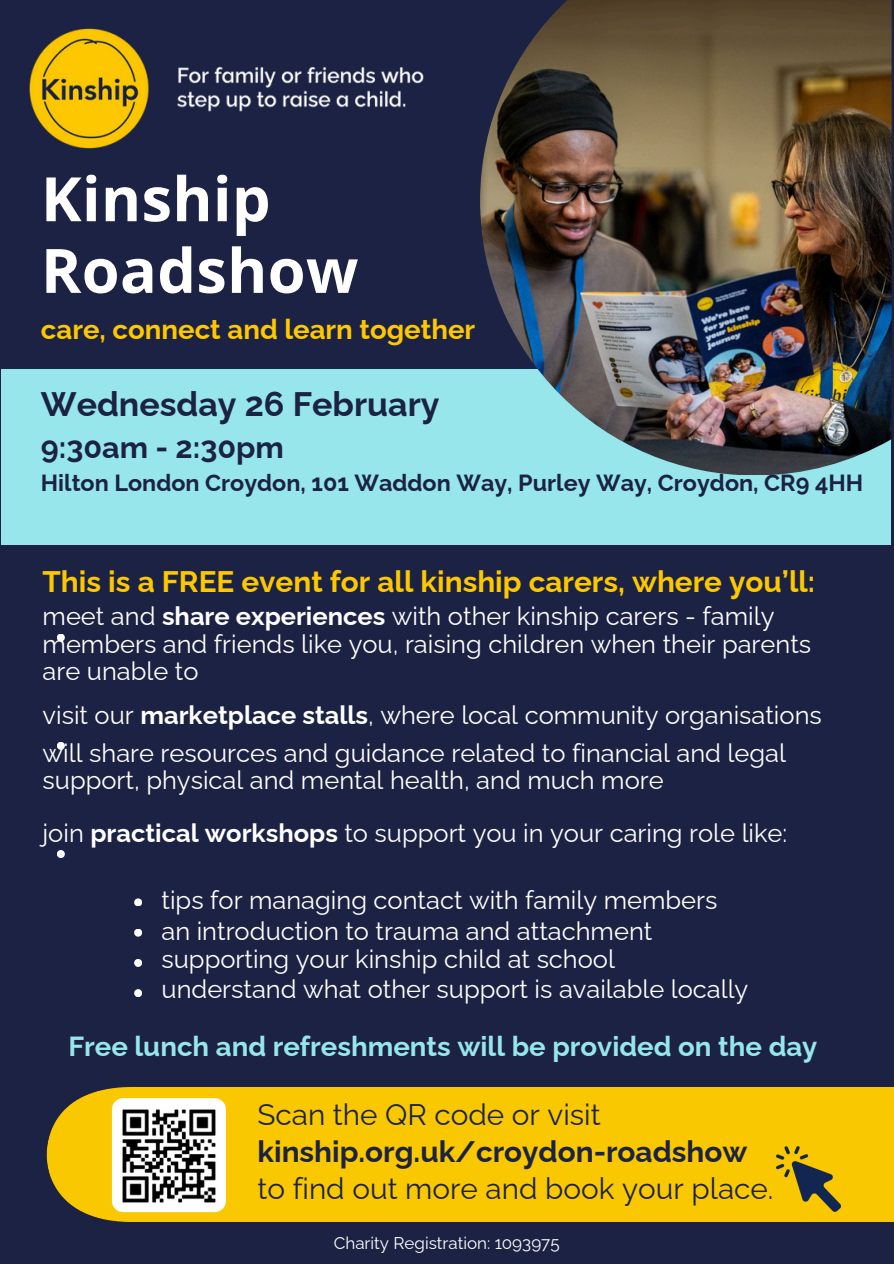
<style>
.page{position:relative;width:894px;height:1264px;background:#fff}
.page>*{position:absolute;margin:0;border:0;box-sizing:border-box;transform-origin:0 0}
.t1{font:700 61.2px/71.6px "Open Sans";letter-spacing:.005em;color:#fff}
.t2{font:700 33.9px "Raleway";color:#1c2243}
.t3{font:700 30.45px "Raleway";color:#1c2243}
.t4{font:29.7px/36.6px "Raleway";color:#1c2243}
.t5{font:700 29.7px "Raleway";color:#fdc800}
.t6{font:700 27.6px "Raleway";color:#96e6eb}
.t7{font:700 27.6px "Raleway";color:#fdc800}
.t8{font:25.5px/29.7px "Raleway";color:#fff}
.t9{font:700 23.4px "Raleway";color:#1c2243}
.t10{font:16.95px "Raleway";color:#fff}
.s1{font-weight:700}
</style>
<div class="page">
<div style="left:0;top:0;width:893px;height:1263px;background:#1c2243"></div>
<div style="left:1px;top:369px;width:890px;height:176px;background:#96e6eb"></div>
<div style="left:46px;top:1087px;width:847px;height:134px;background:#fac800"></div>
<img style="left:29px;top:28px;width:395px;height:121px">
<img style="left:776px;top:1146px;width:64px;height:65px">
<img style="left:480px;top:0;width:411px;height:475px">
<img style="left:112px;top:1098px;width:114px;height:114px;border-radius:11px">
<svg style="left:57px;top:634px;width:8px;height:7px"></svg>
<svg style="left:57px;top:742px;width:8px;height:7px"></svg>
<svg style="left:57px;top:850px;width:8px;height:8px"></svg>
<svg style="left:134px;top:898px;width:8px;height:8px"></svg>
<svg style="left:134px;top:929px;width:8px;height:7px"></svg>
<svg style="left:134px;top:959px;width:8px;height:7px"></svg>
<svg style="left:134px;top:989px;width:8px;height:8px"></svg>
<h5 class="t1" style="left:41px;top:162px;width:319px">Kinship<br>Roadshow</h5>
<h1 class="t7" style="left:41px;top:313px;width:436px">care, connect and learn together</h1>
<h4 class="t2" style="left:41px;top:384px;width:400px">Wednesday 26 February</h4>
<h4 class="t3" style="left:41px;top:429px;width:244px">9:30am - 2:30pm</h4>
<h4 class="t9" style="left:41px;top:469px;width:823px">Hilton London Croydon, 101 Waddon Way, Purley Way, Croydon, CR9 4HH</h4>
<p class="t5" style="left:43px;top:564px;width:773px">This is a FREE event for all kinship carers, where you’ll:</p>
<p class="t8" style="left:43px;top:603px;width:769px;line-height:27px">meet and <span class="s1">share experiences</span> with other kinship carers - family members and friends like you, raising children when their parents are unable to</p>
<p class="t8" style="left:43px;top:696px;width:780px;line-height:38.2px">visit our <span class="s1">marketplace stalls</span>, where local community organisations will share resources and guidance related to financial and legal</p>
<p class="t8" style="left:43px;top:754px;width:746px;line-height:52.5px">support, physical and mental health, and much more<br>join <span class="s1">practical workshops</span> to support you in your caring role like:</p>
<p class="t8" style="left:161px;top:885px;width:588px">tips for managing contact with family members an introduction to trauma and attachment supporting your kinship child at school understand what other support is available locally</p>
<h2 class="t6" style="left:68px;top:1030px;width:750px">Free lunch and refreshments will be provided on the day</h2>
<h2 class="t4" style="left:257px;top:1096px;width:517px">Scan the QR code or visit <span class="s1">kinship.org.uk/croydon-roadshow </span>to find out more and book your place.</h2>
<h5 class="t10" style="left:334px;top:1232px;width:227px">Charity Registration: 1093975</h5>
</div>
